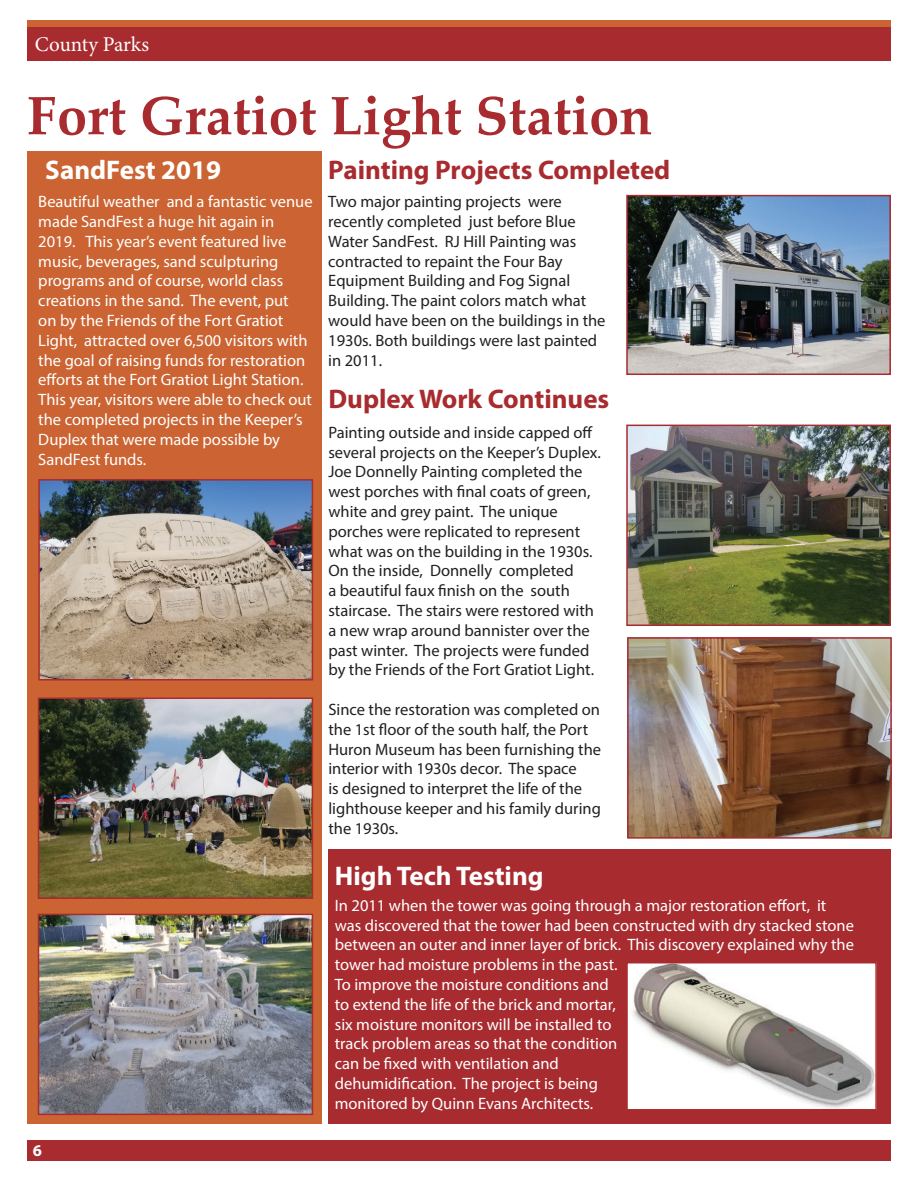
<style>
.page{position:relative;width:918px;height:1188px;background:#fff}
.page>*{position:absolute;margin:0;border:0;box-sizing:border-box;transform-origin:0 0}
.t1{font:700 54px "Palatino Linotype";color:#a82b2f}
.t2{font:700 27px "Myriad Pro";color:#a82b2f}
.t3{font:700 27px "Myriad Pro";color:#fff}
.t4{font:21px "Minion Pro";letter-spacing:-.005em;color:#fff}
.t5{font:16.5px/19.8px "Myriad Pro";color:#fff}
.t6{font:16.5px/19.8px "Myriad Pro";color:#231f20}
.t7{font:700 16.5px "Myriad Pro";color:#fff}
</style>
<div class="page">
<div style="left:27px;top:151px;width:295px;height:972px;background:#cb6432"></div>
<div style="left:27px;top:27px;width:864px;height:34px;background:#a82b2f"></div>
<div style="left:27px;top:20px;width:864px;height:7px;background:#cb6432"></div>
<div style="left:27px;top:1141px;width:864px;height:20px;background:#a82b2f"></div>
<div style="left:328px;top:849px;width:563px;height:274px;background:#a82b2f"></div>
<img style="left:41px;top:482px;width:269px;height:196px">
<div style="left:38px;top:479px;width:275px;height:202px;border:2px solid #a82b2f"></div>
<img style="left:41px;top:917px;width:269px;height:195px">
<div style="left:38px;top:914px;width:275px;height:201px;border:2px solid #a82b2f"></div>
<img style="left:41px;top:700px;width:269px;height:196px">
<div style="left:38px;top:697px;width:275px;height:202px;border:2px solid #a82b2f"></div>
<img style="left:629px;top:198px;width:259px;height:174px">
<div style="left:626px;top:195px;width:265px;height:180px;border:2px solid #a82b2f"></div>
<img style="left:629px;top:428px;width:259px;height:195px">
<div style="left:626px;top:425px;width:265px;height:201px;border:2px solid #a82b2f"></div>
<img style="left:630px;top:640px;width:259px;height:196px">
<div style="left:627px;top:637px;width:265px;height:202px;border:2px solid #a82b2f"></div>
<img style="left:629px;top:965px;width:245px;height:143px">
<div style="left:626px;top:962px;width:251px;height:149px;border:2px solid #a82b2f"></div>
<p class="t4" style="left:35px;top:31px;width:116px">County Parks</p>
<h1 class="t1" style="left:27px;top:78px;width:627px">Fort Gratiot Light Station</h1>
<h2 class="t3" style="left:45px;top:152px;width:177px">SandFest 2019</h2>
<h2 class="t2" style="left:328px;top:152px;width:344px">Painting Projects Completed</h2>
<p class="t6" style="left:328px;top:192px;width:279px">Two major painting projects were recently completed just before Blue Water SandFest. RJ Hill Painting was contracted to repaint the Four Bay Equipment Building and Fog Signal Building. The paint colors match what would have been on the buildings in the 1930s. Both buildings were last painted in 2011.</p>
<p class="t5" style="left:38px;top:192px;width:276px">Beautiful weather and a fantastic venue made SandFest a huge hit again in 2019. This year’s event featured live music, beverages, sand sculpturing programs and of course, world class creations in the sand. The event, put<br>on by the Friends of the Fort Gratiot Light, attracted over 6,500 visitors with the goal of raising funds for restoration efforts at the Fort Gratiot Light Station.<br>This year, visitors were able to check out the completed projects in the Keeper’s Duplex that were made possible by SandFest funds.</p>
<h2 class="t2" style="left:328px;top:381px;width:282px">Duplex Work Continues</h2>
<p class="t6" style="left:328px;top:422px;width:274px">Painting outside and inside capped off several projects on the Keeper’s Duplex.<br>Joe Donnelly Painting completed the west porches with final coats of green, white and grey paint. The unique porches were replicated to represent what was on the building in the 1930s.<br>On the inside, Donnelly completed<br>a beautiful faux finish on the south staircase. The stairs were restored with a new wrap around bannister over the past winter. The projects were funded by the Friends of the Fort Gratiot Light.</p>
<p class="t6" style="left:328px;top:699px;width:274px">Since the restoration was completed on the 1st floor of the south half, the Port Huron Museum has been furnishing the interior with 1930s decor. The space<br>is designed to interpret the life of the lighthouse keeper and his family during the 1930s.</p>
<h2 class="t3" style="left:335px;top:859px;width:210px">High Tech Testing</h2>
<p class="t7" style="left:33px;top:1140px;width:11px">6</p>
<p class="t5" style="left:335px;top:895px;width:521px">In 2011 when the tower was going through a major restoration effort, it was discovered that the tower had been constructed with dry stacked stone between an outer and inner layer of brick. This discovery explained why the tower had moisture problems in the past.<br>To improve the moisture conditions and<br>to extend the life of the brick and mortar,<br>six moisture monitors will be installed to<br>track problem areas so that the condition<br>can be fixed with ventilation and<br>dehumidification. The project is being<br>monitored by Quinn Evans Architects.</p>
</div>
